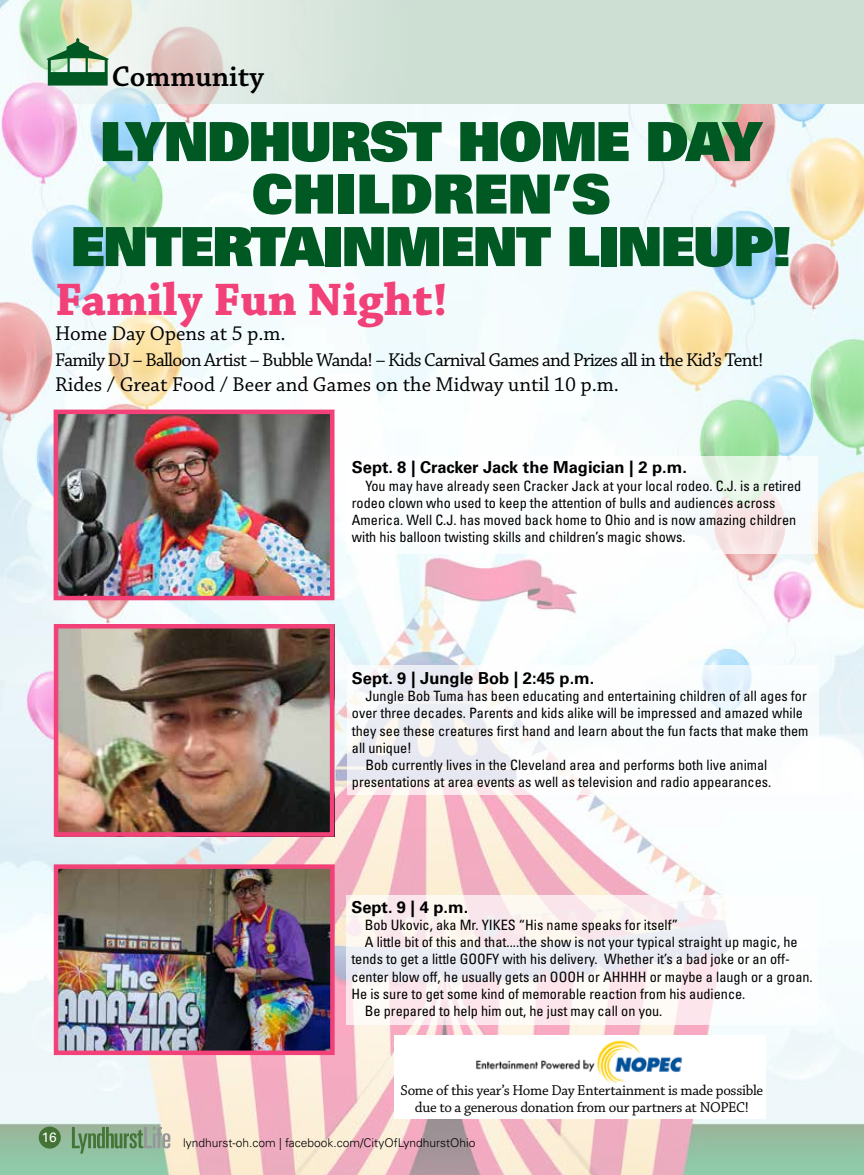
<style>
.page{position:relative;width:864px;height:1175px;background:#fff}
.page>*{position:absolute;margin:0;border:0;box-sizing:border-box;transform-origin:0 0}
.t1{font:900 54px/52.5px "Univers";letter-spacing:-.03em;color:#005822;text-align:center}
.t2{font:700 48px "Chaparral Pro";color:#f24178}
.t3{font:600 30px "Chaparral Pro";color:#000}
.t4{font:21px "Chaparral Pro";color:#000}
.t5{font:19.5px "Chaparral Pro";letter-spacing:-.04em;color:#000}
.t6{font:700 16.5px "Univers";color:#000}
.t7{font:15px/16.5px "Chaparral Pro";letter-spacing:-.02em;color:#000;text-align:center}
.t8{font:condensed 14.25px/17.1px "Univers";color:#000}
.t9{font:13.5px "Univers";color:#fff}
.t10{font:300 12px "Univers";color:#000}
</style>
<div class="page">
<img style="left:0;top:104px;width:864px;height:1070px">
<svg style="left:0;top:0;width:864px;height:104px;background:#d4e0d6"></svg>
<svg style="left:47px;top:38px;width:62px;height:48px;background:#6fa177"></svg>
<img style="left:59px;top:629px;width:270px;height:202px">
<img style="left:59px;top:414px;width:271px;height:181px">
<svg style="left:347px;top:665px;width:472px;height:130px"></svg>
<div style="left:346px;top:456px;width:472px;height:98px;background:#fff"></div>
<div style="left:54px;top:624px;width:280px;height:212px;border:4px solid #f24178"></div>
<div style="left:54px;top:409px;width:281px;height:191px;border:4px solid #f24178"></div>
<img style="left:59px;top:869px;width:271px;height:181px">
<svg style="left:346px;top:895px;width:472px;height:129px"></svg>
<div style="left:54px;top:864px;width:281px;height:191px;border:4px solid #f24178"></div>
<div style="left:394px;top:1035px;width:371px;height:84px;background:#fff"></div>
<img style="left:476px;top:1040px;width:207px;height:43px">
<svg style="left:72px;top:1127px;width:98px;height:26px;background:#83a683"></svg>
<div style="left:39px;top:1126px;width:22px;height:22px;background:#457336;border-radius:50%"></div>
<h3 class="t3" style="left:112px;top:59px;width:153px">Community</h3>
<h1 class="t1" style="left:71px;top:114px;width:723px">LYNDHURST HOME DAY<br>CHILDREN’S<br>ENTERTAINMENT LINEUP!</h1>
<h2 class="t2" style="left:55px;top:272px;width:394px">Family Fun Night!</h2>
<h3 class="t4" style="left:55px;top:322px;width:232px">Home Day Opens at 5 p.m.</h3>
<h3 class="t5" style="left:55px;top:348px;width:710px">Family DJ – Balloon Artist – Bubble Wanda! – Kids Carnival Games and Prizes all in the Kid’s Tent!</h3>
<h3 class="t4" style="left:55px;top:372px;width:565px">Rides / Great Food / Beer and Games on the Midway until 10 p.m.</h3>
<p class="t6" style="left:352px;top:458px;width:337px">Sept. 8 | Cracker Jack the Magician | 2 p.m.</p>
<p class="t8" style="left:352px;top:477px;width:451px;text-indent:13px">You may have already seen Cracker Jack at your local rodeo. C.J. is a retired rodeo clown who used to keep the attention of bulls and audiences across America. Well C.J. has moved back home to Ohio and is now amazing children with his balloon twisting skills and children’s magic shows.</p>
<p class="t6" style="left:352px;top:668px;width:244px">Sept. 9 | Jungle Bob | 2:45 p.m.</p>
<p class="t8" style="left:365px;top:687px;width:443px">Jungle Bob Tuma has been educating and entertaining children of all ages for</p>
<p class="t8" style="left:352px;top:704px;width:453px">over three decades. Parents and kids alike will be impressed and amazed while</p>
<p class="t8" style="left:352px;top:721px;width:458px">they see these creatures first hand and learn about the fun facts that make them</p>
<p class="t8" style="left:352px;top:739px;width:62px">all unique!</p>
<p class="t8" style="left:365px;top:756px;width:404px">Bob currently lives in the Cleveland area and performs both live animal</p>
<p class="t8" style="left:352px;top:773px;width:421px">presentations at area events as well as television and radio appearances.</p>
<p class="t9" style="left:42px;top:1129px;width:16px">16</p>
<p class="t6" style="left:351px;top:897px;width:118px">Sept. 9 | 4 p.m.</p>
<p class="t8" style="left:365px;top:916px;width:315px">Bob Ukovic, aka Mr. YIKES “His name speaks for itself”</p>
<p class="t8" style="left:365px;top:933px;width:434px">A little bit of this and that....the show is not your typical straight up magic, he</p>
<p class="t8" style="left:351px;top:950px;width:440px">tends to get a little GOOFY with his delivery. Whether it’s a bad joke or an off-</p>
<p class="t8" style="left:351px;top:967px;width:463px">center blow off, he usually gets an OOOH or AHHHH or maybe a laugh or a groan.</p>
<p class="t8" style="left:351px;top:984px;width:396px">He is sure to get some kind of memorable reaction from his audience.</p>
<p class="t8" style="left:365px;top:1001px;width:299px">Be prepared to help him out, he just may call on you.</p>
<p class="t7" style="left:401px;top:1082px;width:364px">Some of this year’s Home Day Entertainment is made possible due to a generous donation from our partners at NOPEC!</p>
<p class="t10" style="left:183px;top:1135px;width:294px">lyndhurst-oh.com | facebook.com/CityOfLyndhurstOhio</p>
</div>
